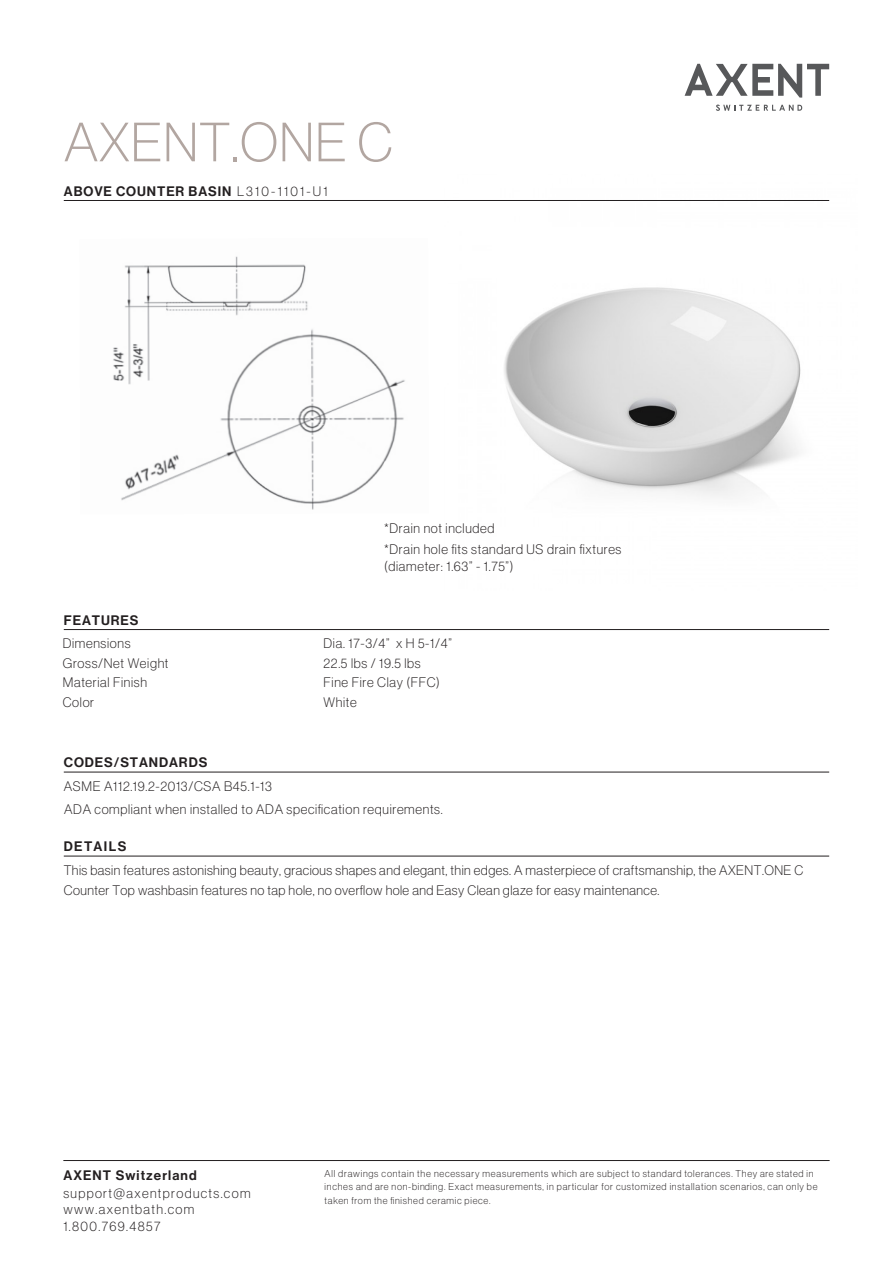
<style>
.page{position:relative;width:893px;height:1263px;background:#fff}
.page>*{position:absolute;margin:0;border:0;box-sizing:border-box;transform-origin:0 0}
.t1{font:54px "N Haas Grotesk DS Pro 35 X Lt";letter-spacing:.02em;color:#b2a6a1}
.t2{font:13.5px/19.5px "N Haas Grotesk DS Pro 35 X Lt";letter-spacing:.05em;color:#231f20}
.t3{font:13.5px "N Haas Grotesk DS Pro 65 Md";letter-spacing:.07em;color:#231f20}
.t4{font:13.5px/16.5px "N Haas Grotesk DS Pro 35 X Lt";letter-spacing:.1em;color:#231f20}
.t5{font:13.5px "N Haas Grotesk DS Pro 65 Md";letter-spacing:.1em;color:#231f20}
.t6{font:9.75px/13.5px "N Haas Grotesk DS Pro 35 X Lt";letter-spacing:.075em;color:#231f20}
.s1{font-family:"N Haas Grotesk DS Pro 35 X Lt"}
</style>
<div class="page">
<svg style="left:685px;top:64px;width:144px;height:34px"></svg>
<svg style="left:716px;top:105px;width:86px;height:6px"></svg>
<hr style="left:63px;top:1160px;width:767px;height:1px;background:#231f20">
<hr style="left:64px;top:629px;width:765px;height:1px;background:#231f20">
<hr style="left:64px;top:772px;width:765px;height:1px;background:#231f20">
<hr style="left:64px;top:856px;width:765px;height:1px;background:#231f20">
<img style="left:504px;top:200px;width:326px;height:298px">
<hr style="left:64px;top:200px;width:765px;height:1px;background:#231f20">
<img style="left:113px;top:256px;width:292px;height:254px">
<h1 class="t1" style="left:64px;top:112px;width:330px">AXENT.ONE C</h1>
<p class="t3" style="left:64px;top:183px;width:265px">ABOVE COUNTER BASIN <span class="s1">L310-1101-U1</span></p>
<p class="t3" style="left:64px;top:612px;width:76px">FEATURES</p>
<p class="t2" style="left:384px;top:518px;width:239px;line-height:21.1px">*Drain not included<br>*Drain hole fits standard US drain fixtures</p>
<p class="t2" style="left:384px;top:556px;width:131px">(diameter: 1.63” - 1.75”)</p>
<p class="t2" style="left:63px;top:634px;width:107px">Dimensions<br>Gross/Net Weight</p>
<p class="t2" style="left:63px;top:692px;width:33px">Color</p>
<p class="t2" style="left:63px;top:673px;width:86px">Material Finish</p>
<p class="t3" style="left:64px;top:755px;width:145px">CODES/STANDARDS</p>
<p class="t2" style="left:64px;top:777px;width:210px">ASME A112.19.2-2013/CSA B45.1-13</p>
<p class="t2" style="left:324px;top:634px;width:130px">Dia. 17-3/4” x H 5-1/4”<br>22.5 lbs / 19.5 lbs<br>Fine Fire Clay (FFC)<br>White</p>
<p class="t2" style="left:64px;top:799px;width:380px">ADA compliant when installed to ADA specification requirements.</p>
<p class="t5" style="left:64px;top:839px;width:64px">DETAILS</p>
<p class="t2" style="left:64px;top:861px;width:741px">This basin features astonishing beauty, gracious shapes and elegant, thin edges. A masterpiece of craftsmanship, the AXENT.ONE C<br>Counter Top washbasin features no tap hole, no overflow hole and Easy Clean glaze for easy maintenance.</p>
<p class="t3" style="left:63px;top:1167px;width:135px">AXENT Switzerland</p>
<p class="t4" style="left:63px;top:1185px;width:189px">support@axentproducts.com www.axentbath.com<br>1.800.769.4857</p>
<p class="t6" style="left:325px;top:1166px;width:494px">All drawings contain the necessary measurements which are subject to standard tolerances. They are stated in inches and are non-binding. Exact measurements, in particular for customized installation scenarios, can only be taken from the finished ceramic piece.</p>
</div>
